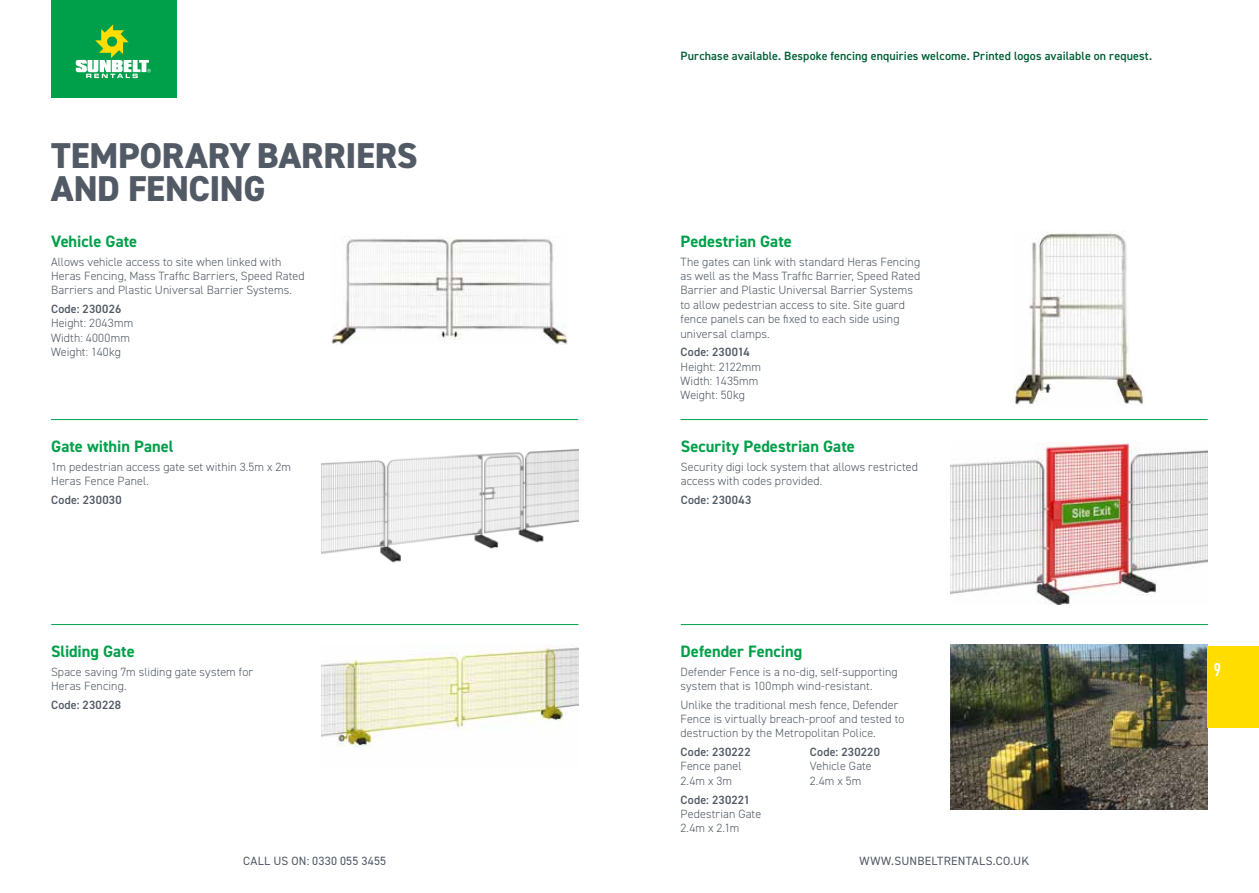
<style>
.page{position:relative;width:1259px;height:893px;background:#fff}
.page>*{position:absolute;margin:0;border:0;box-sizing:border-box;transform-origin:0 0}
.t1{font:800 36px/33px "DIN2014";letter-spacing:-.01em;color:#525a65}
.t2{font:700 condensed 18.15px "DINOT";color:#fff}
.t3{font:700 16.5px "DIN2014";color:#00a04a}
.t4{font:300 12px/14.4px "DIN2014";letter-spacing:.01em;color:#525a65}
.t5{font:600 12px "DIN2014";letter-spacing:.015em;color:#525a65}
.t6{font:600 12px "DIN2014";letter-spacing:.01em;color:#005f38}
.t7{font:12px "DIN2014";letter-spacing:.02em;color:#525a65}
</style>
<div class="page">
<hr style="left:51px;top:419px;width:527px;height:1px;background:#00a04a">
<hr style="left:680px;top:419px;width:527px;height:1px;background:#00a04a">
<img style="left:321px;top:647px;width:257px;height:101px">
<hr style="left:51px;top:624px;width:527px;height:1px;background:#00a04a">
<img style="left:321px;top:449px;width:257px;height:114px">
<img style="left:1014px;top:231px;width:130px;height:174px">
<img style="left:951px;top:442px;width:256px;height:163px">
<img style="left:332px;top:237px;width:236px;height:108px">
<hr style="left:680px;top:624px;width:528px;height:1px;background:#00a04a">
<img style="left:950px;top:644px;width:258px;height:165px">
<div style="left:51px;top:0;width:126px;height:98px;background:#00a04a"></div>
<svg style="left:76px;top:24px;width:75px;height:54px"></svg>
<div style="left:1208px;top:646px;width:51px;height:82px;background:#fd0"></div>
<h1 class="t1" style="left:51px;top:139px;width:368px">TEMPORARY BARRIERS<br>AND FENCING</h1>
<h3 class="t3" style="left:51px;top:230px;width:88px">Vehicle Gate</h3>
<p class="t4" style="left:51px;top:254px;width:255px">Allows vehicle access to site when linked with<br>Heras Fencing, Mass Traffic Barriers, Speed Rated<br>Barriers and Plastic Universal Barrier Systems.</p>
<p class="t5" style="left:51px;top:301px;width:72px">Code: 230026</p>
<p class="t4" style="left:51px;top:316px;width:84px">Height: 2043mm<br>Width: 4000mm<br>Weight: 140kg</p>
<h3 class="t3" style="left:51px;top:435px;width:124px">Gate within Panel</h3>
<p class="t4" style="left:51px;top:459px;width:241px">1m pedestrian access gate set within 3.5m x 2m<br>Heras Fence Panel.</p>
<p class="t5" style="left:51px;top:491px;width:72px">Code: 230030</p>
<h3 class="t3" style="left:51px;top:640px;width:85px">Sliding Gate</h3>
<p class="t4" style="left:51px;top:664px;width:203px">Space saving 7m sliding gate system for<br>Heras Fencing.</p>
<p class="t5" style="left:51px;top:696px;width:72px">Code: 230228</p>
<p class="t6" style="left:680px;top:48px;width:473px">Purchase available. Bespoke fencing enquiries welcome. Printed logos available on request.</p>
<h3 class="t3" style="left:680px;top:230px;width:113px">Pedestrian Gate</h3>
<p class="t4" style="left:680px;top:254px;width:241px">The gates can link with standard Heras Fencing as well as the Mass Traffic Barrier, Speed Rated Barrier and Plastic Universal Barrier Systems to allow pedestrian access to site. Site guard fence panels can be fixed to each side using universal clamps.</p>
<p class="t5" style="left:680px;top:344px;width:71px">Code: 230014</p>
<p class="t4" style="left:680px;top:359px;width:82px">Height: 2122mm<br>Width: 1435mm<br>Weight: 50kg</p>
<h3 class="t3" style="left:680px;top:435px;width:176px">Security Pedestrian Gate</h3>
<p class="t4" style="left:680px;top:459px;width:239px">Security digi lock system that allows restricted access with codes provided.</p>
<p class="t5" style="left:680px;top:491px;width:72px">Code: 230043</p>
<h3 class="t3" style="left:680px;top:640px;width:123px">Defender Fencing</h3>
<p class="t4" style="left:680px;top:664px;width:219px">Defender Fence is a no-dig, self-supporting system that is 100mph wind-resistant.</p>
<p class="t4" style="left:680px;top:697px;width:225px">Unlike the traditional mesh fence, Defender<br>Fence is virtually breach-proof and tested to destruction by the Metropolitan Police.</p>
<p class="t5" style="left:680px;top:744px;width:72px">Code: 230222</p>
<p class="t4" style="left:680px;top:759px;width:63px">Fence panel<br>2.4m x 3m</p>
<p class="t5" style="left:680px;top:791px;width:71px">Code: 230221</p>
<p class="t4" style="left:680px;top:807px;width:82px">Pedestrian Gate<br>2.4m x 2.1m</p>
<p class="t5" style="left:810px;top:744px;width:72px">Code: 230220</p>
<p class="t4" style="left:810px;top:759px;width:63px">Vehicle Gate<br>2.4m x 5m</p>
<p class="t7" style="left:243px;top:854px;width:145px">CALL US ON: 0330 055 3455</p>
<p class="t7" style="left:859px;top:854px;width:171px">WWW.SUNBELTRENTALS.CO.UK</p>
<h2 class="t2" style="left:1213px;top:656px;width:9px">9</h2>
</div>
